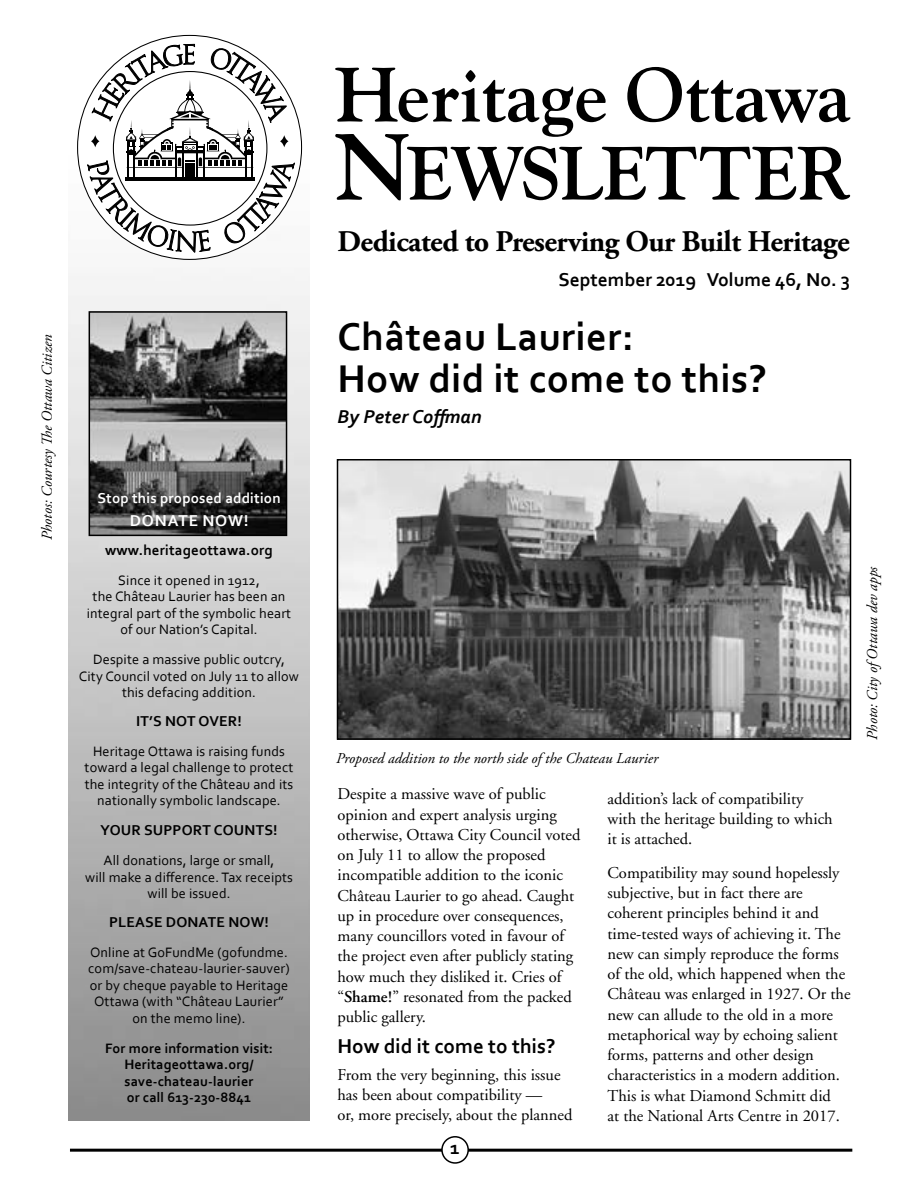
<style>
.page{position:relative;width:918px;height:1188px;background:#fff}
.page>*{position:absolute;margin:0;border:0;box-sizing:border-box;transform-origin:0 0}
.t1{font:700 40.5px/42px "Corbel";letter-spacing:.01em;color:#000}
.t2{font:700 30px "Adobe Garamond Pro";letter-spacing:-.015em;color:#000}
.t3{font:700 21px "Corbel";color:#000}
.t4{font:700 19.5px "Corbel";color:#000}
.t5{font:italic 700 19.5px "Corbel";letter-spacing:.01em;color:#000}
.t6{font:16.5px/20.2px "Adobe Garamond";color:#000}
.t7{font:700 16.5px "Corbel";letter-spacing:.05em;color:#fff}
.t8{font:italic 15px "Adobe Garamond Pro";color:#000}
.t9{font:700 15px "Corbel";letter-spacing:.01em;color:#000}
.t10{font:700 15px "Corbel";letter-spacing:.01em;color:#fff}
.t11{font:14.25px/16.5px "Corbel";letter-spacing:.01em;color:#000;text-align:center}
.t12{font:700 14.25px/16.5px "Corbel";letter-spacing:.01em;color:#000;text-align:center}
.s1{font-weight:600}
</style>
<div class="page">
<img style="left:68px;top:145px;width:242px;height:975px">
<svg style="left:78px;top:35px;width:224px;height:224px"></svg>
<svg style="left:87px;top:44px;width:208px;height:238px"></svg>
<svg style="left:335px;top:67px;width:516px;height:134px"></svg>
<hr style="left:70px;top:1149px;width:782px;height:3px;background:#000">
<div style="left:442px;top:1137px;width:26px;height:26px;background:#fff;border-radius:50%"></div>
<div style="left:441px;top:1136px;width:28px;height:28px;border:2px solid #000;border-radius:50%"></div>
<img style="left:92px;top:314px;width:192px;height:219px">
<div style="left:89px;top:311px;width:198px;height:225px;border:2px solid #000"></div>
<img style="left:340px;top:462px;width:508px;height:275px">
<div style="left:337px;top:459px;width:514px;height:281px;border:2px solid #000"></div>
<p class="t8" style="left:38px;top:540px;width:207px;rotate:-90deg">Photos: Courtesy The Ottawa Citizen</p>
<p class="t10" style="left:97px;top:489px;width:185px">Stop this proposed addition</p>
<p class="t7" style="left:130px;top:511px;width:120px">DONATE NOW!</p>
<p class="t9" style="left:105px;top:540px;width:169px">www.heritageottawa.org</p>
<p class="t11" style="left:87px;top:571px;width:206px">Since it opened in 1912,<br>the Château Laurier has been an integral part of the symbolic heart of our Nation’s Capital.</p>
<p class="t11" style="left:79px;top:651px;width:222px">Despite a massive public outcry,<br>City Council voted on July 11 to allow this defacing addition.</p>
<p class="t9" style="left:136px;top:711px;width:107px">IT’S NOT OVER!</p>
<p class="t11" style="left:85px;top:742px;width:210px">Heritage Ottawa is raising funds toward a legal challenge to protect the integrity of the Château and its nationally symbolic landscape.</p>
<p class="t9" style="left:100px;top:821px;width:179px">YOUR SUPPORT COUNTS!</p>
<p class="t11" style="left:85px;top:852px;width:209px">All donations, large or small,<br>will make a difference. Tax receipts will be issued.</p>
<p class="t9" style="left:109px;top:912px;width:161px">PLEASE DONATE NOW!</p>
<p class="t11" style="left:88px;top:943px;width:203px">Online at GoFundMe (gofundme. com/save-chateau-laurier-sauver) or by cheque payable to Heritage<br>Ottawa (with “Château Laurier” on the memo line).</p>
<p class="t12" style="left:105px;top:1039px;width:170px">For more information visit:<br>Heritageottawa.org/ save-chateau-laurier<br>or call 613-230-8841</p>
<h2 class="t2" style="left:338px;top:224px;width:514px">Dedicated to Preserving Our Built Heritage</h2>
<p class="t4" style="left:559px;top:267px;width:293px">September 2019 Volume 46, No. 3</p>
<h1 class="t1" style="left:338px;top:314px;width:431px">Château Laurier:<br>How did it come to this?</h1>
<p class="t5" style="left:338px;top:405px;width:146px">By Peter Coffman</p>
<p class="t8" style="left:336px;top:749px;width:323px">Proposed addition to the north side of the Chateau Laurier</p>
<p class="t6" style="left:338px;top:785px;width:245px">Despite a massive wave of public opinion and expert analysis urging otherwise, Ottawa City Council voted on July 11 to allow the proposed incompatible addition to the iconic Château Laurier to go ahead. Caught up in procedure over consequences, many councillors voted in favour of the project even after publicly stating how much they disliked it. Cries of “<span class="s1">Shame!</span>” resonated from the packed public gallery.</p>
<p class="t3" style="left:338px;top:1033px;width:219px">How did it come to this?</p>
<p class="t6" style="left:338px;top:1065px;width:236px">From the very beginning, this issue has been about compatibility —<br>or, more precisely, about the planned</p>
<p class="t4" style="left:450px;top:1136px;width:11px">1</p>
<p class="t6" style="left:608px;top:789px;width:227px">addition’s lack of compatibility with the heritage building to which it is attached.</p>
<p class="t6" style="left:608px;top:863px;width:245px">Compatibility may sound hopelessly subjective, but in fact there are coherent principles behind it and time-tested ways of achieving it. The new can simply reproduce the forms of the old, which happened when the Château was enlarged in 1927. Or the new can allude to the old in a more metaphorical way by echoing salient forms, patterns and other design characteristics in a modern addition.<br>This is what Diamond Schmitt did<br>at the National Arts Centre in 2017.</p>
<p class="t8" style="left:863px;top:740px;width:175px;rotate:-90deg">Photo: City ofOttawa dev apps</p>
</div>
